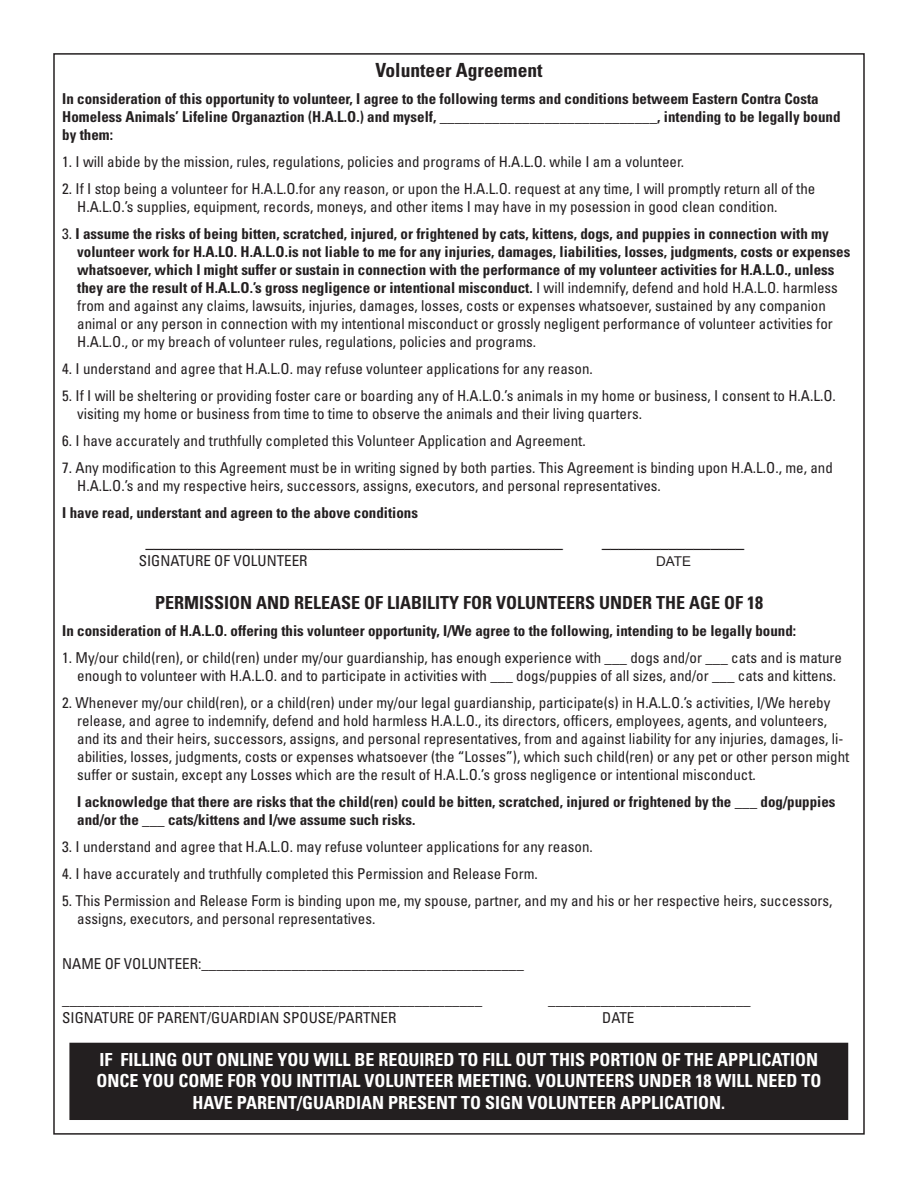
<style>
.page{position:relative;width:918px;height:1188px;background:#fff}
.page>*{position:absolute;margin:0;border:0;box-sizing:border-box;transform-origin:0 0}
.header_sentence{font:700 condensed 19.5px "Univers";color:#231f20}
.t1{font:700 condensed 18px/21.6px "Univers";color:#fff;text-align:center}
.header_sentence-2{font:700 condensed 18px "Univers";color:#231f20}
.bullet_or_numbered_l{font:condensed 15px/18px "Univers";color:#231f20}
.bullet_or_numbered_l-2{font:700 condensed 15px/18px "Univers";color:#231f20}
.header_sentence-3{font:700 condensed 15px/18px "Univers";color:#231f20}
.t2{font:15px "Arial";color:#231f20}
.t3{font:13.5px "Arial";color:#231f20}
.s1{font-weight:400}
</style>
<div class="page">
<div style="left:70px;top:1043px;width:778px;height:76px;background:#231f20"></div>
<div style="left:69px;top:1043px;width:779px;height:77px;border:2px solid #231f20"></div>
<p class="header_sentence" style="left:375px;top:58px;width:169px">Volunteer Agreement</p>
<p class="header_sentence-3" style="left:62px;top:90px;width:780px">In consideration of this opportunity to volunteer, I agree to the following terms and conditions betweem Eastern Contra Costa<br>Homeless Animals’ Lifeline Organaztion (H.A.L.O.) and myself, _____________________________, intending to be legally bound by them:</p>
<p class="bullet_or_numbered_l" style="left:62px;top:153px;width:624px">1. I will abide by the mission, rules, regulations, policies and programs of H.A.L.O. while I am a volunteer.</p>
<p class="bullet_or_numbered_l" style="left:77px;top:180px;width:740px;text-indent:-15px">2. If I stop being a volunteer for H.A.L.O.for any reason, or upon the H.A.L.O. request at any time, I will promptly return all of the<br>H.A.L.O.’s supplies, equipment, records, moneys, and other items I may have in my posession in good clean condition.</p>
<p class="bullet_or_numbered_l-2" style="left:77px;top:225px;width:775px;text-indent:-15px"><span class="s1">3.</span> I assume the risks of being bitten, scratched, injured, or frightened by cats, kittens, dogs, and puppies in connection with my volunteer work for H.A.LO. H.A.L.O.is not liable to me for any injuries, damages, liabilities, losses, judgments, costs or expenses whatsoever, which I might suffer or sustain in connection with the performance of my volunteer activities for H.A.L.O., unless they are the result of H.A.L.O.’s gross negligence or intentional misconduct. <span class="s1">I will indemnify, defend and hold H.A.L.O. harmless from and against any claims, lawsuits, injuries, damages, losses, costs or expenses whatsoever, sustained by any companion animal or any person in connection with my intentional misconduct or grossly negligent performance of volunteer activities for H.A.L.O., or my breach of volunteer rules, regulations, policies and programs.</span></p>
<p class="bullet_or_numbered_l" style="left:62px;top:360px;width:532px">4. I understand and agree that H.A.L.O. may refuse volunteer applications for any reason.</p>
<p class="bullet_or_numbered_l" style="left:77px;top:387px;width:760px;text-indent:-15px">5. If I will be sheltering or providing foster care or boarding any of H.A.L.O.’s animals in my home or business, I consent to H.A.L.O. visiting my home or business from time to time to observe the animals and their living quarters.</p>
<p class="bullet_or_numbered_l" style="left:62px;top:432px;width:525px">6. I have accurately and truthfully completed this Volunteer Application and Agreement.</p>
<p class="bullet_or_numbered_l" style="left:77px;top:459px;width:757px;text-indent:-15px">7. Any modification to this Agreement must be in writing signed by both parties. This Agreement is binding upon H.A.L.O., me, and<br>H.A.L.O.’s and my respective heirs, successors, assigns, executors, and personal representatives.</p>
<p class="bullet_or_numbered_l-2" style="left:62px;top:504px;width:357px">I have read, understant and agreen to the above conditions</p>
<p class="t2" style="left:146px;top:532px;width:418px">__________________________________________________</p>
<p class="t2" style="left:602px;top:532px;width:143px">_________________</p>
<p class="bullet_or_numbered_l" style="left:139px;top:552px;width:170px">SIGNATURE OF VOLUNTEER</p>
<p class="t3" style="left:656px;top:553px;width:37px">DATE</p>
<p class="header_sentence-2" style="left:155px;top:592px;width:609px">PERMISSION AND RELEASE OF LIABILITY FOR VOLUNTEERS UNDER THE AGE OF 18</p>
<p class="header_sentence-3" style="left:62px;top:622px;width:736px">In consideration of H.A.L.O. offering this volunteer opportunity, I/We agree to the following, intending to be legally bound:</p>
<p class="bullet_or_numbered_l" style="left:77px;top:649px;width:766px;text-indent:-15px">1. My/our child(ren), or child(ren) under my/our guardianship, has enough experience with ___ dogs and/or ___ cats and is mature enough to volunteer with H.A.L.O. and to participate in activities with ___ dogs/puppies of all sizes, and/or ___ cats and kittens.</p>
<p class="bullet_or_numbered_l" style="left:77px;top:694px;width:774px;text-indent:-15px">2. Whenever my/our child(ren), or a child(ren) under my/our legal guardianship, participate(s) in H.A.L.O.’s activities, I/We hereby release, and agree to indemnify, defend and hold harmless H.A.L.O., its directors, officers, employees, agents, and volunteers, and its and their heirs, successors, assigns, and personal representatives, from and against liability for any injuries, damages, li&shy;abilities, losses, judgments, costs or expenses whatsoever (the “Losses”), which such child(ren) or any pet or other person might suffer or sustain, except any Losses which are the result of H.A.L.O.’s gross negligence or intentional misconduct.</p>
<p class="bullet_or_numbered_l-2" style="left:77px;top:793px;width:760px">I acknowledge that there are risks that the child(ren) could be bitten, scratched, injured or frightened by the ___ dog/puppies and/or the ___ cats/kittens and I/we assume such risks.</p>
<p class="bullet_or_numbered_l" style="left:62px;top:838px;width:532px">3. I understand and agree that H.A.L.O. may refuse volunteer applications for any reason.</p>
<p class="bullet_or_numbered_l" style="left:62px;top:865px;width:477px">4. I have accurately and truthfully completed this Permission and Release Form.</p>
<p class="bullet_or_numbered_l" style="left:77px;top:892px;width:757px;text-indent:-15px">5. This Permission and Release Form is binding upon me, my spouse, partner, and my and his or her respective heirs, successors, assigns, executors, and personal representatives.</p>
<p class="bullet_or_numbered_l" style="left:62px;top:955px;width:463px">NAME OF VOLUNTEER:___________________________________________</p>
<p class="bullet_or_numbered_l" style="left:62px;top:991px;width:422px">________________________________________________________</p>
<p class="bullet_or_numbered_l" style="left:548px;top:991px;width:204px">___________________________</p>
<p class="bullet_or_numbered_l" style="left:62px;top:1009px;width:336px">SIGNATURE OF PARENT/GUARDIAN SPOUSE/PARTNER</p>
<p class="bullet_or_numbered_l" style="left:602px;top:1009px;width:34px">DATE</p>
<p class="t1" style="left:96px;top:1048px;width:726px">IF FILLING OUT ONLINE YOU WILL BE REQUIRED TO FILL OUT THIS PORTION OF THE APPLICATION<br>ONCE YOU COME FOR YOU INTITIAL VOLUNTEER MEETING. VOLUNTEERS UNDER 18 WILL NEED TO<br>HAVE PARENT/GUARDIAN PRESENT TO SIGN VOLUNTEER APPLICATION.</p>
</div>
